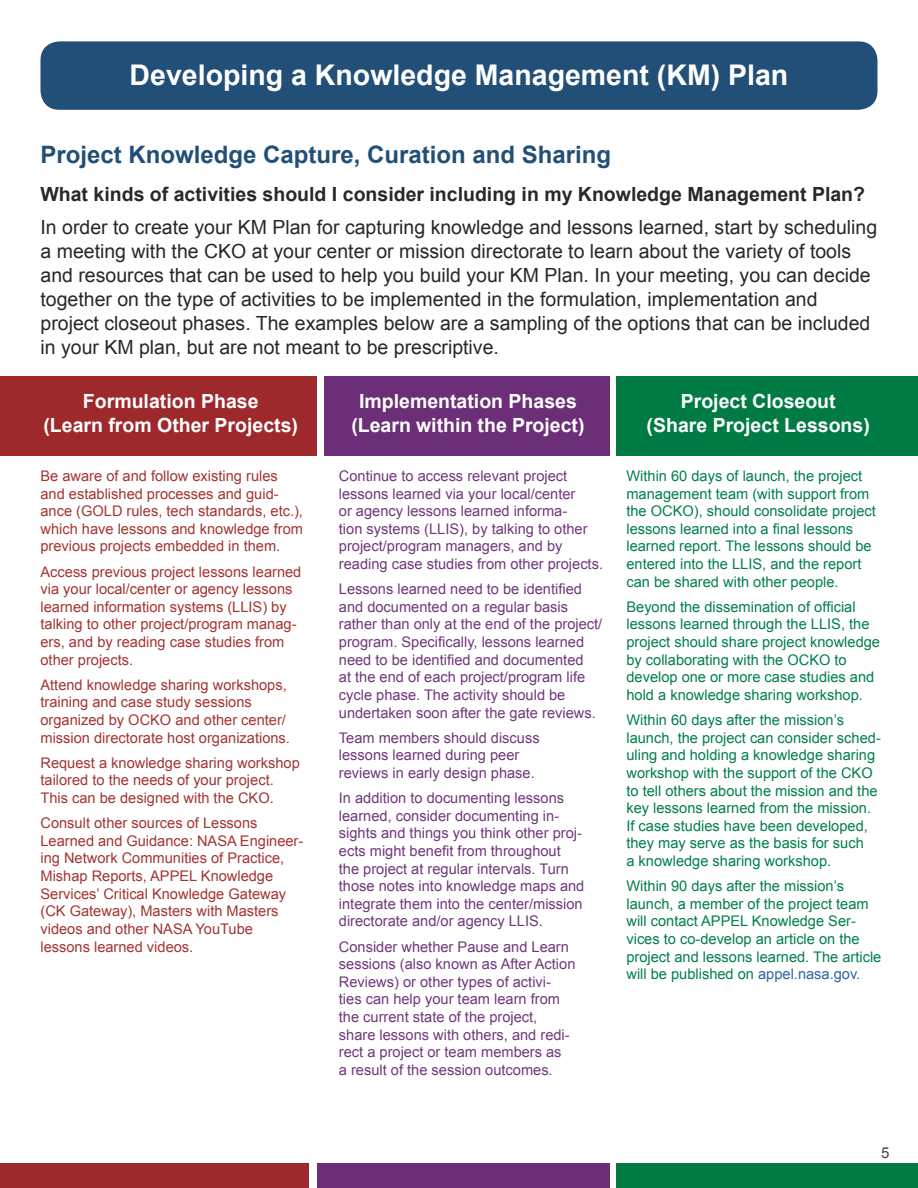
<style>
.page{position:relative;width:918px;height:1188px;background:#fff}
.page>*{position:absolute;margin:0;border:0;box-sizing:border-box;transform-origin:0 0}
.t1{font:700 28.5px "Arial";color:#fff}
.t2{font:700 24px "Arial";color:#224f78}
.Content_with_space_A{font:19.5px/24px "Arial";color:#292829}
.Column_Header{font:700 19.5px/24px "Arial";color:#fff;text-align:center}
.Bold_Content{font:700 19.5px "Arial";color:#292829}
.t3{font:15px "Arial";color:#454547}
.Small_content{font:14.7px/17.5px "Arial";color:#70377b}
.Small_content-2{font:14.7px/17.5px "Arial";color:#007f4a}
.Small_content-3{font:14.7px/17.5px "Arial";color:#a23432}
.s1{color:#2f63a2}
</style>
<div class="page">
<div style="left:40px;top:41px;width:838px;height:69px;background:#224f78;border-radius:19px"></div>
<div style="left:0;top:376px;width:317px;height:80px;background:#9e292c"></div>
<div style="left:0;top:1163px;width:309px;height:25px;background:#9e292c"></div>
<div style="left:324px;top:376px;width:285px;height:80px;background:#6c2e76"></div>
<div style="left:317px;top:1163px;width:292px;height:25px;background:#6c2e76"></div>
<div style="left:617px;top:376px;width:301px;height:80px;background:#007b44"></div>
<div style="left:617px;top:1163px;width:301px;height:25px;background:#007b44"></div>
<hr style="left:915px;top:452px;width:3px;height:736px;background:#fff">
<h1 class="t1" style="left:130px;top:56px;width:660px">Developing a Knowledge Management (KM) Plan</h1>
<h1 class="t2" style="left:40px;top:139px;width:572px">Project Knowledge Capture, Curation and Sharing</h1>
<p class="Bold_Content" style="left:40px;top:181px;width:826px">What kinds of activities should I consider including in my Knowledge Management Plan?</p>
<p class="Content_with_space_A" style="left:40px;top:215px;width:838px">In order to create your KM Plan for capturing knowledge and lessons learned, start by scheduling a meeting with the CKO at your center or mission directorate to learn about the variety of tools and resources that can be used to help you build your KM Plan. In your meeting, you can decide together on the type of activities to be implemented in the formulation, implementation and project closeout phases. The examples below are a sampling of the options that can be included in your KM plan, but are not meant to be prescriptive.</p>
<p class="Column_Header" style="left:43px;top:390px;width:256px">Formulation Phase<br>(Learn from Other Projects)</p>
<p class="Small_content-3" style="left:40px;top:467px;width:264px">Be aware of and follow existing rules and established processes and guid&shy;ance (GOLD rules, tech standards, etc.), which have lessons and knowledge from previous projects embedded in them.</p>
<p class="Small_content-3" style="left:40px;top:563px;width:262px">Access previous project lessons learned via your local/center or agency lessons learned information systems (LLIS) by talking to other project/program manag&shy;ers, and by reading case studies from other projects.</p>
<p class="Small_content-3" style="left:40px;top:676px;width:251px">Attend knowledge sharing workshops, training and case study sessions organized by OCKO and other center/ mission directorate host organizations.</p>
<p class="Small_content-3" style="left:40px;top:754px;width:261px">Request a knowledge sharing workshop tailored to the needs of your project.<br>This can be designed with the CKO.</p>
<p class="Small_content-3" style="left:40px;top:814px;width:264px">Consult other sources of Lessons Learned and Guidance: NASA Engineer&shy;ing Network Communities of Practice, Mishap Reports, APPEL Knowledge Services’ Critical Knowledge Gateway (CK Gateway), Masters with Masters videos and other NASA YouTube lessons learned videos.</p>
<p class="Column_Header" style="left:647px;top:390px;width:225px">Project Closeout<br>(Share Project Lessons)</p>
<p class="Small_content-2" style="left:626px;top:467px;width:251px">Within 60 days of launch, the project management team (with support from the OCKO), should consolidate project lessons learned into a final lessons learned report. The lessons should be entered into the LLIS, and the report can be shared with other people.</p>
<p class="Small_content-2" style="left:626px;top:598px;width:255px">Beyond the dissemination of official lessons learned through the LLIS, the project should share project knowledge by collaborating with the OCKO to develop one or more case studies and hold a knowledge sharing workshop.</p>
<p class="Small_content-2" style="left:626px;top:711px;width:256px">Within 60 days after the mission’s launch, the project can consider sched&shy;uling and holding a knowledge sharing workshop with the support of the CKO to tell others about the mission and the key lessons learned from the mission.<br>If case studies have been developed, they may serve as the basis for such<br>a knowledge sharing workshop.</p>
<p class="Small_content-2" style="left:626px;top:877px;width:256px">Within 90 days after the mission’s launch, a member of the project team will contact APPEL Knowledge Ser&shy;vices to co-develop an article on the project and lessons learned. The article will be published on <span class="s1">appel.nasa.gov.</span></p>
<p class="Column_Header" style="left:351px;top:390px;width:235px">Implementation Phases (Learn within the Project)</p>
<p class="Small_content" style="left:339px;top:467px;width:266px">Continue to access relevant project lessons learned via your local/center<br>or agency lessons learned informa-<br>tion systems (LLIS), by talking to other project/program managers, and by reading case studies from other projects.</p>
<p class="Small_content" style="left:339px;top:580px;width:265px">Lessons learned need to be identified and documented on a regular basis rather than only at the end of the project/ program. Specifically, lessons learned need to be identified and documented<br>at the end of each project/program life cycle phase. The activity should be undertaken soon after the gate reviews.</p>
<p class="Small_content" style="left:339px;top:729px;width:202px">Team members should discuss lessons learned during peer reviews in early design phase.</p>
<p class="Small_content" style="left:339px;top:789px;width:247px">In addition to documenting lessons learned, consider documenting in&shy;sights and things you think other proj&shy;ects might benefit from throughout the project at regular intervals. Turn those notes into knowledge maps and integrate them into the center/mission directorate and/or agency LLIS.</p>
<p class="Small_content" style="left:339px;top:938px;width:238px">Consider whether Pause and Learn sessions (also known as After Action Reviews) or other types of activi&shy;ties can help your team learn from the current state of the project, share lessons with others, and redi&shy;rect a project or team members as<br>a result of the session outcomes.</p>
<p class="t3" style="left:881px;top:1143px;width:10px">5</p>
</div>
